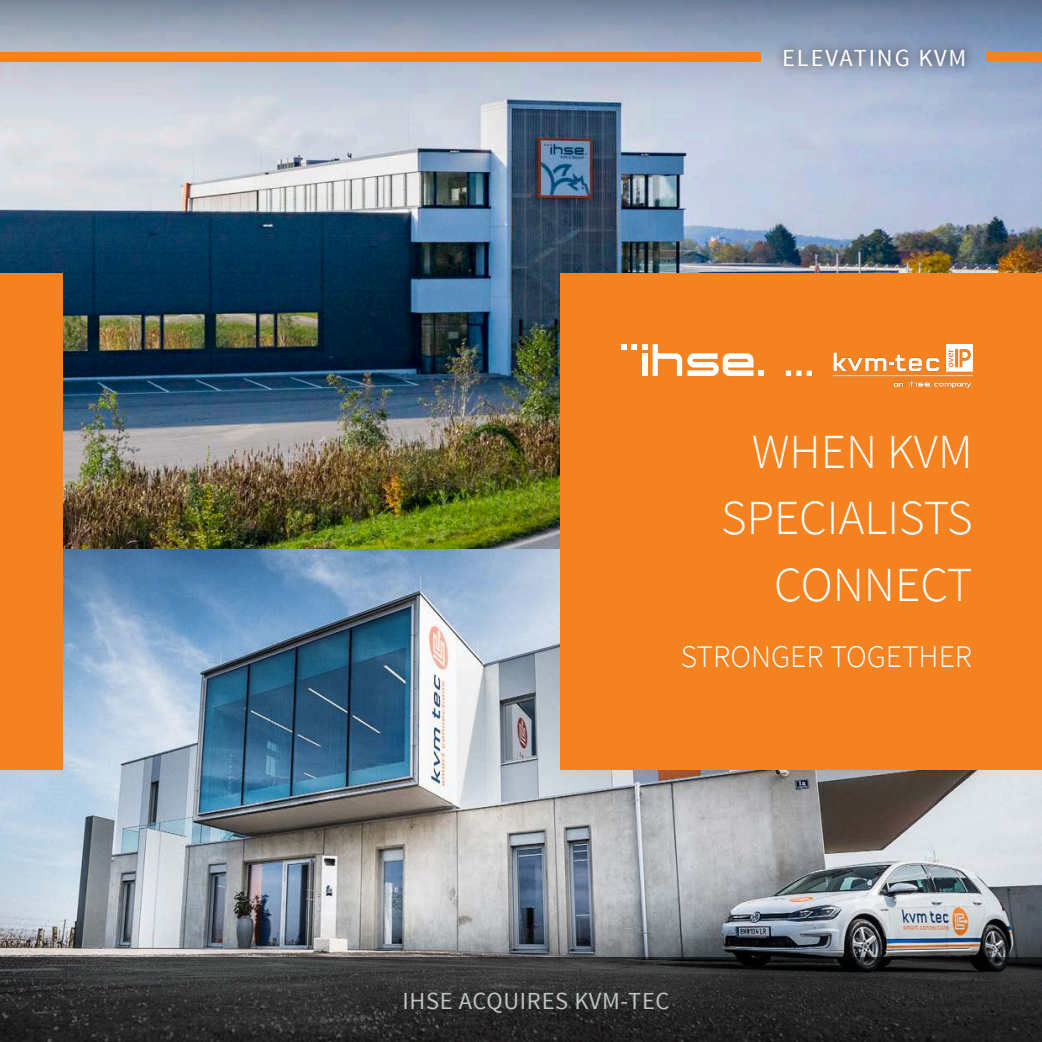
<style>
.page{position:relative;width:1042px;height:1042px;background:#fff}
.page>*{position:absolute;margin:0;border:0;box-sizing:border-box;transform-origin:0 0}
.t1{font:300 49px/66.5px "Source Sans Pro";color:#fff;text-align:right}
.t2{font:300 31.5px "Source Sans Pro";color:#fff}
.t3{font:24.5px "Source Sans Pro";letter-spacing:.025em;color:#bcc4c4}
.t4{font:24.5px "Source Sans Pro";letter-spacing:.075em;color:#fff}
</style>
<div class="page">
<img style="left:62px;top:290px;width:499px;height:259px">
<img style="left:0;top:549px;width:1042px;height:408px">
<svg style="left:0;top:957px;width:1042px;height:85px;background:#2c2c2c"></svg>
<div style="left:561px;top:273px;width:481px;height:496px;background:#f58220"></div>
<div style="left:0;top:273px;width:62px;height:496px;background:#f58220"></div>
<img style="left:0;top:0;width:1042px;height:290px">
<svg style="left:773px;top:38px;width:203px;height:38px;background:#8a9ab4"></svg>
<div style="left:0;top:52px;width:760px;height:10px;background:#f58220"></div>
<svg style="left:621px;top:344px;width:5px;height:5px"></svg>
<svg style="left:632px;top:344px;width:121px;height:32px"></svg>
<svg style="left:759px;top:370px;width:5px;height:6px"></svg>
<svg style="left:786px;top:371px;width:26px;height:5px"></svg>
<img style="left:833px;top:344px;width:140px;height:45px">
<div style="left:987px;top:51px;width:55px;height:10px;background:#f58220"></div>
<p class="t4" style="left:782px;top:42px;width:186px">ELEVATING KVM</p>
<p class="t1" style="left:721px;top:418px;width:253px">WHEN KVM<br>SPECIALISTS<br>CONNECT</p>
<p class="t2" style="left:681px;top:638px;width:293px">STRONGER TOGETHER</p>
<h1 class="t3" style="left:402px;top:985px;width:269px">IHSE ACQUIRES KVM-TEC</h1>
</div>
